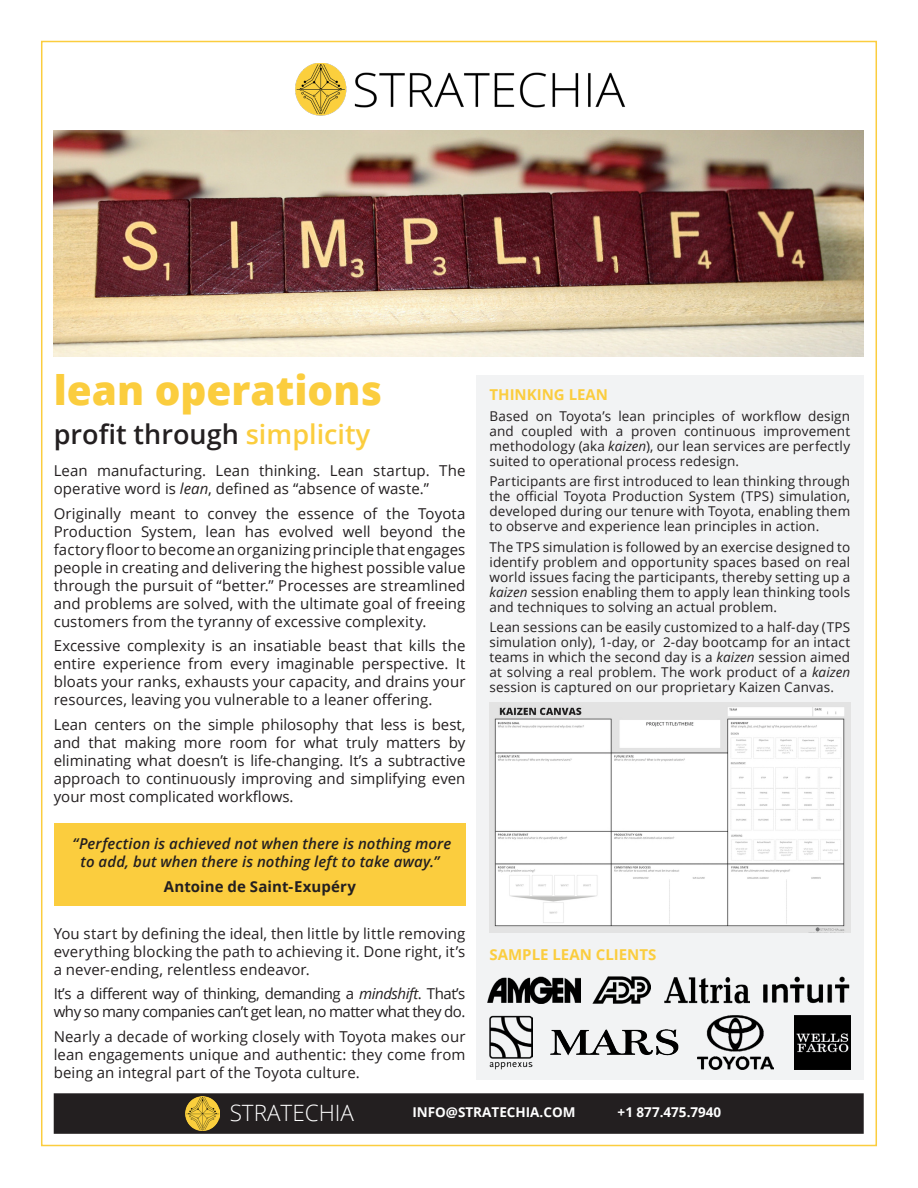
<style>
.page{position:relative;width:918px;height:1188px;background:#fff}
.page>*{position:absolute;margin:0;border:0;box-sizing:border-box;transform-origin:0 0}
.t1{font:800 40.5px "Open Sans";color:#fbcd3e}
.t2{font:600 27px "Open Sans";color:#231f20}
.t3{font:300 22.5px "Open Sans";color:#fff}
.t4{font:15px/18px "Open Sans";letter-spacing:.005em;color:#231f20;text-align:justify}
.t5{font:15px/18px "Open Sans";letter-spacing:-.03em;color:#231f20}
.t6{font:italic 600 15px/18px "Open Sans";letter-spacing:.005em;color:#231f20;text-align:center}
.t7{font:700 15px "Open Sans";color:#fbcd3e}
.t8{font:700 15px "Open Sans";letter-spacing:.005em;color:#231f20}
.t9{font:13.5px/15px "Open Sans";letter-spacing:.01em;color:#231f20;text-align:justify}
.t10{font:700 13.5px "Open Sans";color:#fff}
.s1{color:#fbcd3e}
.s2{font-style:italic}
</style>
<div class="page">
<div style="left:476px;top:375px;width:388px;height:705px;background:#f2f3f4"></div>
<div style="left:54px;top:1094px;width:809px;height:39px;background:#231f20"></div>
<div style="left:54px;top:1093px;width:810px;height:41px;border:2px solid #231f20"></div>
<div style="left:54px;top:823px;width:412px;height:83px;background:#fbcd3e"></div>
<img style="left:551px;top:1029px;width:128px;height:27px">
<img style="left:763px;top:977px;width:87px;height:27px">
<img style="left:490px;top:1015px;width:42px;height:54px">
<img style="left:592px;top:976px;width:59px;height:27px">
<img style="left:664px;top:977px;width:86px;height:26px">
<img style="left:488px;top:976px;width:93px;height:27px">
<img style="left:295px;top:63px;width:330px;height:52px">
<img style="left:698px;top:1015px;width:76px;height:55px">
<img style="left:795px;top:1015px;width:55px;height:55px">
<img style="left:490px;top:702px;width:360px;height:230px">
<img style="left:54px;top:130px;width:810px;height:227px">
<img style="left:185px;top:1097px;width:34px;height:33px">
<p class="t1" style="left:54px;top:360px;width:330px">lean operations</p>
<p class="t2" style="left:54px;top:416px;width:318px">profit through <span class="s1">simplicity</span></p>
<p class="t4" style="left:54px;top:461px;width:413px">Lean manufacturing. Lean thinking. Lean startup. The operative word is <span class="s2">lean</span>, defined as “absence of waste.”</p>
<p class="t4" style="left:54px;top:504px;width:413px">Originally meant to convey the essence of the Toyota Production System, lean has evolved well beyond the factory floor to become an organizing principle that engages people in creating and delivering the highest possible value through the pursuit of “better.” Processes are streamlined and problems are solved, with the ultimate goal of freeing customers from the tyranny of excessive complexity.</p>
<p class="t4" style="left:54px;top:637px;width:413px">Excessive complexity is an insatiable beast that kills the entire experience from every imaginable perspective. It bloats your ranks, exhausts your capacity, and drains your resources, leaving you vulnerable to a leaner offering.</p>
<p class="t4" style="left:54px;top:715px;width:413px">Lean centers on the simple philosophy that less is best, and that making more room for what truly matters by eliminating what doesn’t is life-changing. It’s a subtractive approach to continuously improving and simplifying even your most complicated workflows.</p>
<p class="t6" style="left:73px;top:834px;width:380px">“Perfection is achieved not when there is nothing more to add, but when there is nothing left to take away.”</p>
<p class="t8" style="left:164px;top:876px;width:194px">Antoine de Saint-Exupéry</p>
<p class="t4" style="left:54px;top:924px;width:413px">You start by defining the ideal, then little by little removing everything blocking the path to achieving it. Done right, it’s a never-ending, relentless endeavor.</p>
<p class="t5" style="left:54px;top:984px;width:413px">It’s a different way of thinking, demanding a <span class="s2">mindshift</span>. That’s why so many companies can’t get lean, no matter what they do.</p>
<p class="t4" style="left:54px;top:1027px;width:413px">Nearly a decade of working closely with Toyota makes our lean engagements unique and authentic: they come from being an integral part of the Toyota culture.</p>
<p class="t7" style="left:490px;top:384px;width:120px">THINKING LEAN</p>
<p class="t9" style="left:490px;top:408px;width:362px">Based on Toyota’s lean principles of workflow design and coupled with a proven continuous improvement methodology (aka <span class="s2">kaizen</span>), our lean services are perfectly suited to operational process redesign.</p>
<p class="t9" style="left:490px;top:473px;width:362px">Participants are first introduced to lean thinking through the official Toyota Production System (TPS) simulation, developed during our tenure with Toyota, enabling them to observe and experience lean principles in action.</p>
<p class="t9" style="left:490px;top:539px;width:362px">The TPS simulation is followed by an exercise designed to identify problem and opportunity spaces based on real world issues facing the participants, thereby setting up a <span class="s2">kaizen</span> session enabling them to apply lean thinking tools and techniques to solving an actual problem.</p>
<p class="t9" style="left:490px;top:619px;width:362px">Lean sessions can be easily customized to a half-day (TPS simulation only), 1-day, or 2-day bootcamp for an intact teams in which the second day is a <span class="s2">kaizen</span> session aimed at solving a real problem. The work product of a <span class="s2">kaizen </span>session is captured on our proprietary Kaizen Canvas.</p>
<p class="t7" style="left:490px;top:943px;width:168px">SAMPLE LEAN CLIENTS</p>
<p class="t3" style="left:230px;top:1097px;width:126px">STRATECHIA</p>
<p class="t10" style="left:412px;top:1103px;width:165px">INFO@STRATECHIA.COM</p>
<p class="t10" style="left:618px;top:1103px;width:105px">+1 877.475.7940</p>
</div>
